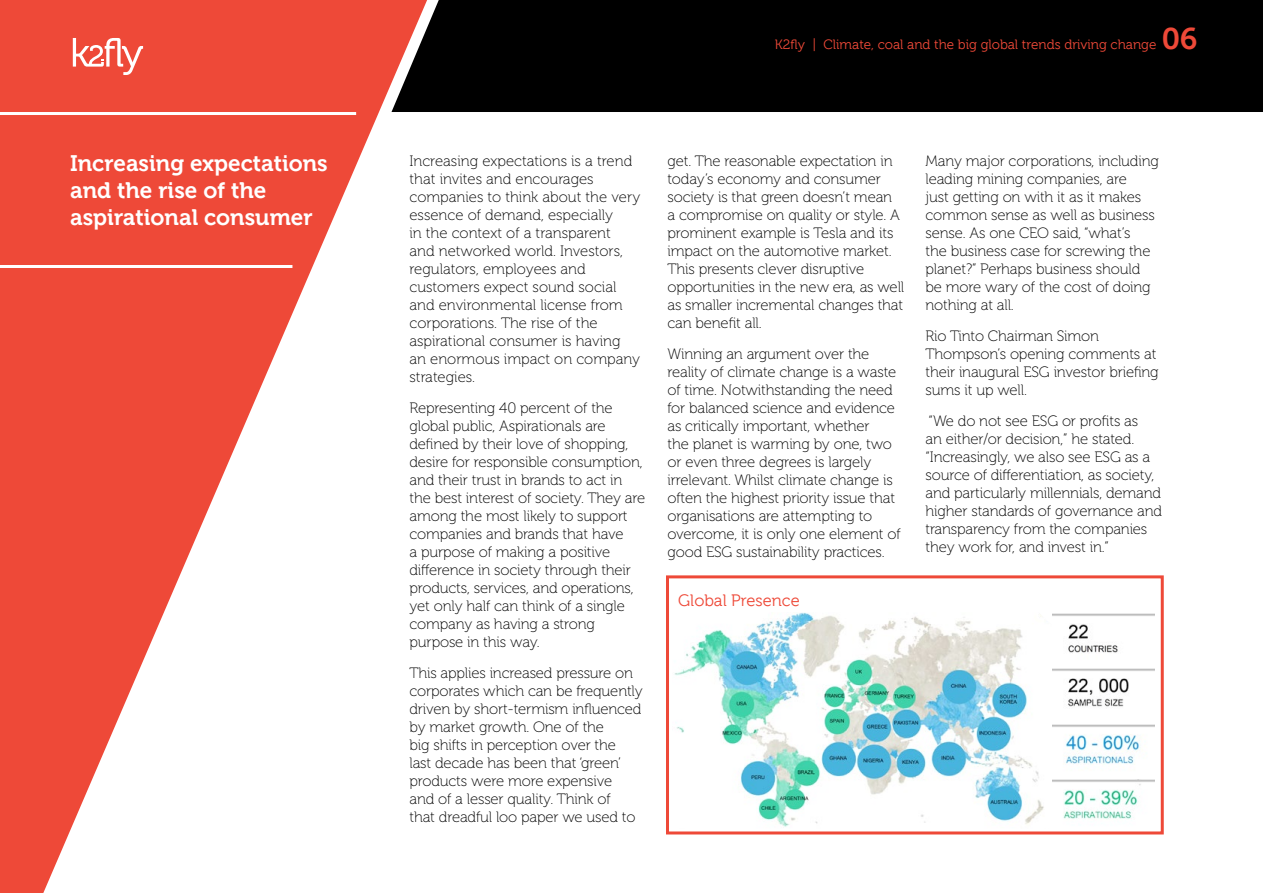
<style>
.page{position:relative;width:1263px;height:893px;background:#fff}
.page>*{position:absolute;margin:0;border:0;box-sizing:border-box;transform-origin:0 0}
.t1{font:30px "Museo 700";color:#ee4938}
.t2{font:22.5px/27px "Museo 700";color:#fff}
.t3{font:16.5px "Museo 300";color:#ee4938}
.t4{font:15px/18px "Museo 100";letter-spacing:-.01em;color:#000}
.t5{font:13.5px "Museo 300";color:#ee4938}
</style>
<div class="page">
<svg style="left:0;top:0;width:391px;height:893px;fill:#ee4938"></svg>
<div style="left:391px;top:0;width:872px;height:112px;background:#000"></div>
<hr style="left:0;top:112px;width:356px;height:3px;background:#fff">
<hr style="left:0;top:265px;width:292px;height:3px;background:#fff">
<svg style="left:73px;top:38px;width:70px;height:37px"></svg>
<img style="left:674px;top:612px;width:383px;height:215px">
<img style="left:1053px;top:613px;width:102px;height:48px">
<img style="left:1053px;top:669px;width:102px;height:48px">
<img style="left:1053px;top:724px;width:102px;height:48px">
<img style="left:1053px;top:779px;width:102px;height:48px">
<div style="left:1130px;top:621px;width:19px;height:40px;background:#fff"></div>
<div style="left:1135px;top:676px;width:20px;height:41px;background:#fff"></div>
<div style="left:666px;top:575px;width:498px;height:259px;border:3px solid #ee4938"></div>
<h2 class="t2" style="left:70px;top:150px;width:259px">Increasing expectations and the rise of the aspirational consumer</h2>
<p class="t5" style="left:775px;top:37px;width:383px">K2fly | Climate, coal and the big global trends driving change</p>
<h1 class="t1" style="left:1162px;top:22px;width:37px">06</h1>
<p class="t4" style="left:409px;top:152px;width:232px">Increasing expectations is a trend that invites and encourages companies to think about the very essence of demand, especially<br>in the context of a transparent<br>and networked world. Investors, regulators, employees and customers expect sound social and environmental license from corporations. The rise of the aspirational consumer is having an enormous impact on company strategies.</p>
<p class="t4" style="left:409px;top:399px;width:237px">Representing 40 percent of the global public, Aspirationals are defined by their love of shopping, desire for responsible consumption, and their trust in brands to act in the best interest of society. They are among the most likely to support companies and brands that have<br>a purpose of making a positive difference in society through their products, services, and operations, yet only half can think of a single company as having a strong purpose in this way.</p>
<p class="t4" style="left:409px;top:664px;width:235px">This applies increased pressure on corporates which can be frequently driven by short-termism influenced by market growth. One of the<br>big shifts in perception over the<br>last decade has been that ‘green’ products were more expensive<br>and of a lesser quality. Think of<br>that dreadful loo paper we used to</p>
<p class="t4" style="left:667px;top:152px;width:238px">get. The reasonable expectation in today’s economy and consumer society is that green doesn’t mean<br>a compromise on quality or style. A prominent example is Tesla and its impact on the automotive market.<br>This presents clever disruptive opportunities in the new era, as well as smaller incremental changes that can benefit all.</p>
<p class="t4" style="left:667px;top:345px;width:235px">Winning an argument over the reality of climate change is a waste of time. Notwithstanding the need for balanced science and evidence as critically important, whether<br>the planet is warming by one, two or even three degrees is largely irrelevant. Whilst climate change is often the highest priority issue that organisations are attempting to overcome, it is only one element of good ESG sustainability practices.</p>
<p class="t3" style="left:678px;top:591px;width:123px">Global Presence</p>
<p class="t4" style="left:925px;top:152px;width:235px">Many major corporations, including leading mining companies, are<br>just getting on with it as it makes common sense as well as business sense. As one CEO said, “what’s<br>the business case for screwing the planet?” Perhaps business should be more wary of the cost of doing nothing at all.</p>
<p class="t4" style="left:925px;top:327px;width:235px">Rio Tinto Chairman Simon<br>Thompson’s opening comments at their inaugural ESG investor briefing sums it up well.</p>
<p class="t4" style="left:925px;top:412px;width:238px">“We do not see ESG or profits as<br>an either/or decision,” he stated. “Increasingly, we also see ESG as a source of differentiation, as society, and particularly millennials, demand higher standards of governance and transparency from the companies they work for, and invest in.”</p>
</div>
